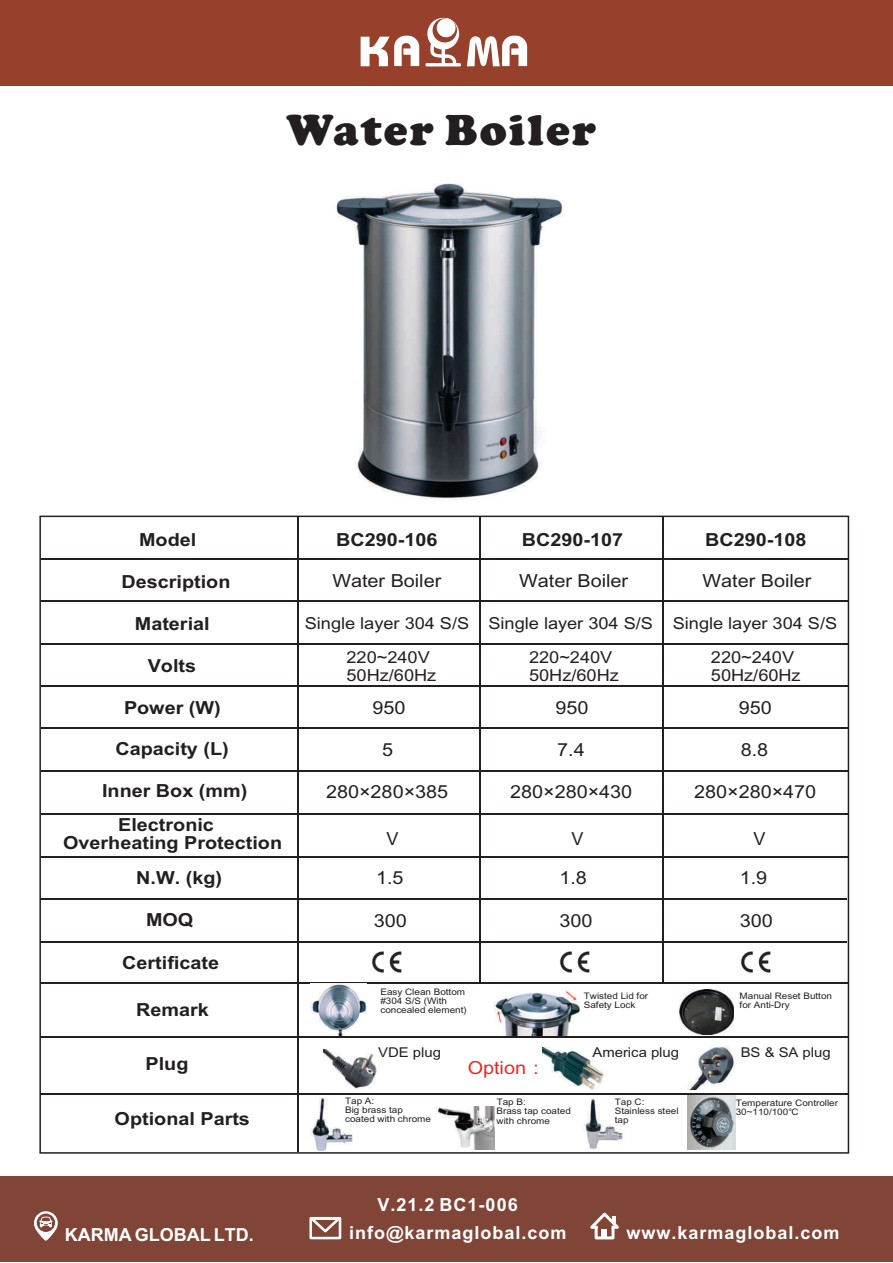
<style>
.page{position:relative;width:893px;height:1263px;background:#fff}
.page>*{position:absolute;margin:0;border:0;box-sizing:border-box;transform-origin:0 0}
.t1{font:900 45px "Cooper";letter-spacing:.05em;color:#231f20}
.t2{font:700 18px/18px "Arial Unicode MS";color:#231f20;scale:1.1 1}
.t3{font:18px "Arial Unicode MS";color:#231f20;scale:1.1 1}
.t4{font:700 18px "Arial Unicode MS";letter-spacing:.055em;color:#fff}
.t5{font:700 18px "Arial Unicode MS";color:#fff}
.t6{font:18px "Arial Unicode MS";color:#ee2724;scale:1.1 1}
.t7{font:18px "Arial Unicode MS";color:#231f20}
.t8{font:16.5px/18px "Arial Unicode MS";color:#231f20;scale:1.1 1}
.t9{font:13.5px "Arial Unicode MS";color:#231f20;scale:1.1 1}
.t10{font:9px/9px "Arial Unicode MS";color:#231f20;scale:1.1 1}
</style>
<div class="page">
<img style="left:336px;top:183px;width:228px;height:317px">
<svg style="left:39px;top:516px;width:810px;height:638px"></svg>
<hr style="left:41px;top:982px;width:807px;height:2px;background:#231f20">
<hr style="left:41px;top:1036px;width:807px;height:2px;background:#231f20">
<hr style="left:41px;top:1093px;width:807px;height:1px;background:#231f20">
<hr style="left:297px;top:516px;width:2px;height:635px;background:#231f20">
<hr style="left:479px;top:516px;width:2px;height:466px;background:#231f20">
<hr style="left:662px;top:517px;width:2px;height:465px;background:#231f20">
<hr style="left:41px;top:558px;width:806px;height:1px;background:#231f20">
<hr style="left:41px;top:600px;width:806px;height:2px;background:#231f20">
<hr style="left:41px;top:643px;width:806px;height:1px;background:#231f20">
<hr style="left:41px;top:685px;width:806px;height:2px;background:#231f20">
<hr style="left:41px;top:728px;width:806px;height:1px;background:#231f20">
<hr style="left:41px;top:770px;width:806px;height:2px;background:#231f20">
<hr style="left:41px;top:813px;width:806px;height:1px;background:#231f20">
<hr style="left:41px;top:856px;width:806px;height:2px;background:#231f20">
<hr style="left:40px;top:898px;width:806px;height:2px;background:#231f20">
<hr style="left:40px;top:941px;width:806px;height:1px;background:#231f20">
<img style="left:369px;top:949px;width:40px;height:28px">
<img style="left:557px;top:949px;width:40px;height:28px">
<img style="left:737px;top:949px;width:41px;height:28px">
<img style="left:683px;top:1042px;width:59px;height:48px">
<img style="left:323px;top:1049px;width:55px;height:41px">
<img style="left:543px;top:1047px;width:62px;height:44px">
<img style="left:311px;top:985px;width:56px;height:51px">
<img style="left:311px;top:984px;width:56px;height:1px">
<img style="left:311px;top:1097px;width:41px;height:54px">
<img style="left:437px;top:1106px;width:58px;height:43px">
<img style="left:582px;top:1098px;width:42px;height:53px">
<img style="left:687px;top:1096px;width:48px;height:53px">
<img style="left:495px;top:984px;width:85px;height:52px">
<img style="left:680px;top:989px;width:54px;height:45px">
<div style="left:0;top:0;width:893px;height:85px;background:#97402c"></div>
<svg style="left:361px;top:18px;width:166px;height:49px"></svg>
<div style="left:437px;top:19px;width:18px;height:18px;background:#fff;border-radius:50%"></div>
<div style="left:0;top:1176px;width:893px;height:86px;background:#814537"></div>
<div style="left:309px;top:1217px;width:32px;height:22px;border:3px solid #fff"></div>
<svg style="left:309px;top:1217px;width:33px;height:18px"></svg>
<div style="left:595px;top:1226px;width:19px;height:13px;border:3px solid #fff"></div>
<svg style="left:590px;top:1212px;width:29px;height:19px"></svg>
<div style="left:601px;top:1229px;width:6px;height:8px;background:#fff"></div>
<svg style="left:34px;top:1211px;width:24px;height:30px"></svg>
<h1 class="t1" style="left:287px;top:104px;width:311px">Water Boiler</h1>
<h2 class="t2" style="left:139px;top:531px;width:54px">Model</h2>
<h2 class="t2" style="left:122px;top:573px;width:101px">Description</h2>
<h2 class="t2" style="left:135px;top:615px;width:70px">Material</h2>
<h2 class="t2" style="left:148px;top:657px;width:46px">Volts</h2>
<h2 class="t2" style="left:124px;top:699px;width:90px">Power (W)</h2>
<h2 class="t2" style="left:115px;top:741px;width:105px">Capacity (L)</h2>
<h2 class="t2" style="left:102px;top:782px;width:134px">Inner Box (mm)</h2>
<h2 class="t2" style="left:336px;top:531px;width:94px">BC290-106</h2>
<h2 class="t2" style="left:522px;top:531px;width:94px">BC290-107</h2>
<h2 class="t2" style="left:705px;top:531px;width:94px">BC290-108</h2>
<h2 class="t3" style="left:332px;top:568px;width:101px">Water Boiler</h2>
<h2 class="t3" style="left:519px;top:568px;width:101px">Water Boiler</h2>
<h2 class="t3" style="left:702px;top:568px;width:101px">Water Boiler</h2>
<h3 class="t8" style="left:347px;top:606px;width:448px;line-height:33.2px;text-indent:-42px">Single layer 304 S/S Single layer 304 S/S Single layer 304 S/S<br>220~240V</h3>
<h3 class="t8" style="left:347px;top:665px;width:83px">50Hz/60Hz</h3>
<h3 class="t8" style="left:529px;top:647px;width:83px">220~240V<br>50Hz/60Hz</h3>
<h3 class="t8" style="left:711px;top:647px;width:83px">220~240V<br>50Hz/60Hz</h3>
<h2 class="t3" style="left:372px;top:694px;width:32px">950</h2>
<h2 class="t3" style="left:556px;top:694px;width:32px">950</h2>
<h2 class="t3" style="left:739px;top:694px;width:32px">950</h2>
<h2 class="t3" style="left:382px;top:737px;width:12px">5</h2>
<h2 class="t3" style="left:557px;top:737px;width:27px">7.4</h2>
<h2 class="t3" style="left:326px;top:778px;width:113px">280×280×385</h2>
<h2 class="t3" style="left:510px;top:778px;width:113px">280×280×430</h2>
<h2 class="t3" style="left:694px;top:778px;width:113px">280×280×470</h2>
<h2 class="t3" style="left:741px;top:737px;width:27px">8.8</h2>
<h2 class="t2" style="left:63px;top:816px;width:201px;text-indent:55px">Electronic<br>Overheating Protection</h2>
<h2 class="t7" style="left:387px;top:826px;width:14px">V</h2>
<h2 class="t7" style="left:571px;top:825px;width:14px">V</h2>
<h2 class="t7" style="left:753px;top:825px;width:14px">V</h2>
<h2 class="t2" style="left:136px;top:869px;width:79px">N.W. (kg)</h2>
<h2 class="t3" style="left:376px;top:864px;width:27px">1.5</h2>
<h2 class="t3" style="left:559px;top:864px;width:27px">1.8</h2>
<h2 class="t3" style="left:740px;top:864px;width:27px">1.9</h2>
<h2 class="t3" style="left:374px;top:908px;width:32px">300</h2>
<h2 class="t3" style="left:559px;top:908px;width:32px">300</h2>
<h2 class="t3" style="left:740px;top:908px;width:32px">300</h2>
<h2 class="t2" style="left:146px;top:911px;width:45px">MOQ</h2>
<h2 class="t2" style="left:122px;top:954px;width:90px">Certificate</h2>
<h2 class="t2" style="left:136px;top:1001px;width:68px">Remark</h2>
<h2 class="t2" style="left:146px;top:1055px;width:41px">Plug</h2>
<h2 class="t2" style="left:115px;top:1110px;width:125px">Optional Parts</h2>
<p class="t10" style="left:380px;top:987px;width:80px">Easy Clean Bottom #304 S/S (With concealed element)</p>
<p class="t10" style="left:584px;top:991px;width:60px">Twisted Lid for<br>Safety Lock</p>
<p class="t10" style="left:740px;top:991px;width:86px">Manual Reset Button for Anti-Dry</p>
<h3 class="t9" style="left:378px;top:1042px;width:59px">VDE plug</h3>
<h3 class="t9" style="left:592px;top:1043px;width:80px">America plug</h3>
<h3 class="t9" style="left:741px;top:1043px;width:83px">BS &amp; SA plug</h3>
<p class="t10" style="left:497px;top:1097px;width:69px">Tap B:<br>Brass tap coated</p>
<p class="t10" style="left:497px;top:1116px;width:50px">with chrome</p>
<h2 class="t6" style="left:468px;top:1055px;width:73px">Option：</h2>
<p class="t10" style="left:345px;top:1096px;width:80px">Tap A:<br>Big brass tap coated with chrome</p>
<p class="t10" style="left:615px;top:1097px;width:60px">Tap C:<br>Stainless steel tap</p>
<p class="t10" style="left:736px;top:1097px;width:95px">Temperature Controller<br>30~110/100℃</p>
<h2 class="t4" style="left:378px;top:1191px;width:142px">V.21.2 BC1-006</h2>
<h2 class="t5" style="left:65px;top:1221px;width:191px">KARMA GLOBAL LTD.</h2>
<h2 class="t4" style="left:349px;top:1220px;width:219px">info@karmaglobal.com</h2>
<h2 class="t4" style="left:627px;top:1220px;width:214px">www.karmaglobal.com</h2>
</div>
